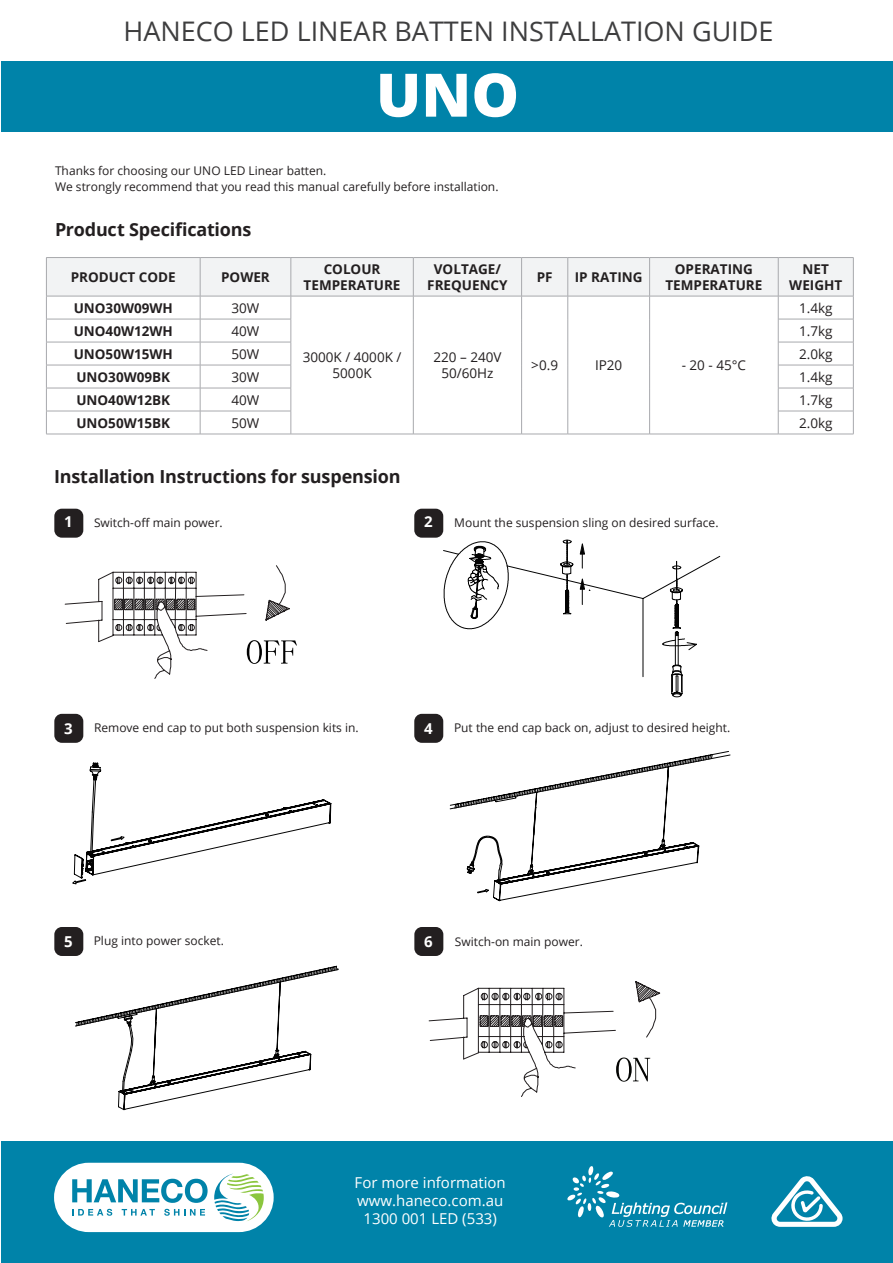
<style>
.page{position:relative;width:893px;height:1263px;background:#fff}
.page>*{position:absolute;margin:0;border:0;box-sizing:border-box;transform-origin:0 0}
.t1{font:800 60px "Open Sans";color:#fff}
.t2{font:27px "Open Sans";color:#3e3e3f}
.t3{font:700 18px "Open Sans";letter-spacing:-.01em;color:#231f20}
.t4{font:15px "Open Sans";color:#fff}
.t5{font:700 15px "Open Sans";color:#fff}
.t6{font:700 13.5px/16.2px "Open Sans";color:#231f20;text-align:center}
.t7{font:13.5px/16.2px "Open Sans";color:#231f20;text-align:center}
.t8{font:12px "Open Sans";color:#231f20}
</style>
<div class="page">
<div style="left:1px;top:62px;width:892px;height:70px;background:#0083a9"></div>
<div style="left:1px;top:1142px;width:892px;height:121px;background:#0083a9"></div>
<div style="left:54px;top:1163px;width:220px;height:69px;background:#fff;border-radius:35px"></div>
<svg style="left:771px;top:1176px;width:72px;height:51px"></svg>
<svg style="left:567px;top:1166px;width:160px;height:61px"></svg>
<hr style="left:46px;top:257px;width:154px;height:1px;background:#a8a9ad">
<hr style="left:291px;top:257px;width:122px;height:1px;background:#a8a9ad">
<hr style="left:413px;top:257px;width:109px;height:1px;background:#a8a9ad">
<hr style="left:522px;top:257px;width:46px;height:1px;background:#a8a9ad">
<hr style="left:568px;top:257px;width:82px;height:1px;background:#a8a9ad">
<hr style="left:650px;top:257px;width:128px;height:1px;background:#a8a9ad">
<hr style="left:778px;top:257px;width:75px;height:1px;background:#a8a9ad">
<hr style="left:291px;top:434px;width:122px;height:1px;background:#a8a9ad">
<hr style="left:413px;top:434px;width:108px;height:1px;background:#a8a9ad">
<hr style="left:521px;top:434px;width:47px;height:1px;background:#a8a9ad">
<hr style="left:568px;top:434px;width:81px;height:1px;background:#a8a9ad">
<hr style="left:649px;top:434px;width:129px;height:1px;background:#a8a9ad">
<hr style="left:46px;top:434px;width:154px;height:1px;background:#a8a9ad">
<hr style="left:778px;top:434px;width:75px;height:1px;background:#a8a9ad">
<svg style="left:46px;top:258px;width:808px;height:176px"></svg>
<svg style="left:443px;top:540px;width:277px;height:157px"></svg>
<svg style="left:74px;top:61px;width:309px;height:752px"></svg>
<svg style="left:72px;top:762px;width:259px;height:123px"></svg>
<svg style="left:450px;top:751px;width:280px;height:150px"></svg>
<svg style="left:64px;top:1110px;width:249px;height:123px"></svg>
<svg style="left:75px;top:966px;width:264px;height:144px"></svg>
<svg style="left:428px;top:981px;width:232px;height:116px"></svg>
<div style="left:414px;top:927px;width:29px;height:29px;background:#231f20;border-radius:8px"></div>
<div style="left:54px;top:509px;width:29px;height:29px;background:#231f20;border-radius:8px"></div>
<div style="left:54px;top:714px;width:29px;height:29px;background:#231f20;border-radius:8px"></div>
<div style="left:54px;top:927px;width:29px;height:29px;background:#231f20;border-radius:8px"></div>
<div style="left:414px;top:509px;width:29px;height:29px;background:#231f20;border-radius:8px"></div>
<div style="left:414px;top:714px;width:29px;height:29px;background:#231f20;border-radius:8px"></div>
<p class="t2" style="left:123px;top:13px;width:652px">HANECO LED LINEAR BATTEN INSTALLATION GUIDE</p>
<p class="t1" style="left:376px;top:49px;width:145px">UNO</p>
<p class="t8" style="left:55px;top:162px;width:273px">Thanks for choosing our UNO LED Linear batten.</p>
<p class="t8" style="left:55px;top:179px;width:445px">We strongly recommend that you read this manual carefully before installation.</p>
<p class="t3" style="left:55px;top:216px;width:198px">Product Specifications</p>
<p class="t6" style="left:71px;top:269px;width:107px">PRODUCT CODE</p>
<p class="t6" style="left:221px;top:269px;width:50px">POWER</p>
<p class="t6" style="left:74px;top:299px;width:101px">UNO30W09WH</p>
<p class="t7" style="left:232px;top:299px;width:29px">30W</p>
<p class="t6" style="left:324px;top:261px;width:58px">COLOUR</p>
<p class="t6" style="left:304px;top:277px;width:98px">TEMPERATURE</p>
<p class="t6" style="left:427px;top:261px;width:82px">VOLTAGE/<br>FREQUENCY</p>
<p class="t6" style="left:537px;top:269px;width:17px">PF</p>
<p class="t6" style="left:575px;top:269px;width:69px">IP RATING</p>
<p class="t6" style="left:665px;top:261px;width:98px">OPERATING<br>TEMPERATURE</p>
<p class="t6" style="left:789px;top:261px;width:55px">NET<br>WEIGHT</p>
<p class="t7" style="left:799px;top:299px;width:35px">1.4kg</p>
<p class="t6" style="left:74px;top:322px;width:101px">UNO40W12WH</p>
<p class="t7" style="left:232px;top:322px;width:29px">40W</p>
<p class="t7" style="left:799px;top:322px;width:35px">1.7kg</p>
<p class="t6" style="left:74px;top:345px;width:101px">UNO50W15WH</p>
<p class="t7" style="left:232px;top:345px;width:29px">50W</p>
<p class="t7" style="left:799px;top:345px;width:35px">2.0kg</p>
<p class="t6" style="left:76px;top:368px;width:95px">UNO30W09BK</p>
<p class="t7" style="left:232px;top:368px;width:29px">30W</p>
<p class="t7" style="left:799px;top:368px;width:35px">1.4kg</p>
<p class="t6" style="left:76px;top:391px;width:95px">UNO40W12BK</p>
<p class="t7" style="left:232px;top:391px;width:29px">40W</p>
<p class="t7" style="left:799px;top:391px;width:35px">1.7kg</p>
<p class="t6" style="left:76px;top:414px;width:95px">UNO50W15BK</p>
<p class="t7" style="left:232px;top:414px;width:29px">50W</p>
<p class="t7" style="left:799px;top:414px;width:35px">2.0kg</p>
<p class="t7" style="left:303px;top:349px;width:100px">3000K / 4000K /<br>5000K</p>
<p class="t7" style="left:433px;top:349px;width:70px">220 – 240V</p>
<p class="t7" style="left:531px;top:357px;width:28px">&gt;0.9</p>
<p class="t7" style="left:595px;top:357px;width:29px">IP20</p>
<p class="t7" style="left:682px;top:357px;width:66px">- 20 - 45°C</p>
<p class="t7" style="left:441px;top:365px;width:54px">50/60Hz</p>
<p class="t3" style="left:54px;top:463px;width:348px">Installation Instructions for suspension</p>
<p class="t5" style="left:64px;top:511px;width:10px">1</p>
<p class="t5" style="left:424px;top:511px;width:10px">2</p>
<p class="t8" style="left:94px;top:514px;width:130px">Switch-off main power.</p>
<p class="t8" style="left:454px;top:514px;width:266px">Mount the suspension sling on desired surface.</p>
<p class="t5" style="left:64px;top:718px;width:10px">3</p>
<p class="t8" style="left:94px;top:719px;width:266px">Remove end cap to put both suspension kits in.</p>
<p class="t8" style="left:454px;top:719px;width:278px">Put the end cap back on, adjust to desired height.</p>
<p class="t5" style="left:424px;top:718px;width:10px">4</p>
<p class="t5" style="left:64px;top:931px;width:10px">5</p>
<p class="t8" style="left:94px;top:933px;width:132px">Plug into power socket.</p>
<p class="t5" style="left:424px;top:931px;width:10px">6</p>
<p class="t8" style="left:455px;top:933px;width:129px">Switch-on main power.</p>
<p class="t4" style="left:355px;top:1172px;width:153px">For more information</p>
<p class="t4" style="left:357px;top:1190px;width:148px">www.haneco.com.au</p>
<p class="t4" style="left:363px;top:1208px;width:135px">1300 001 LED (533)</p>
</div>
